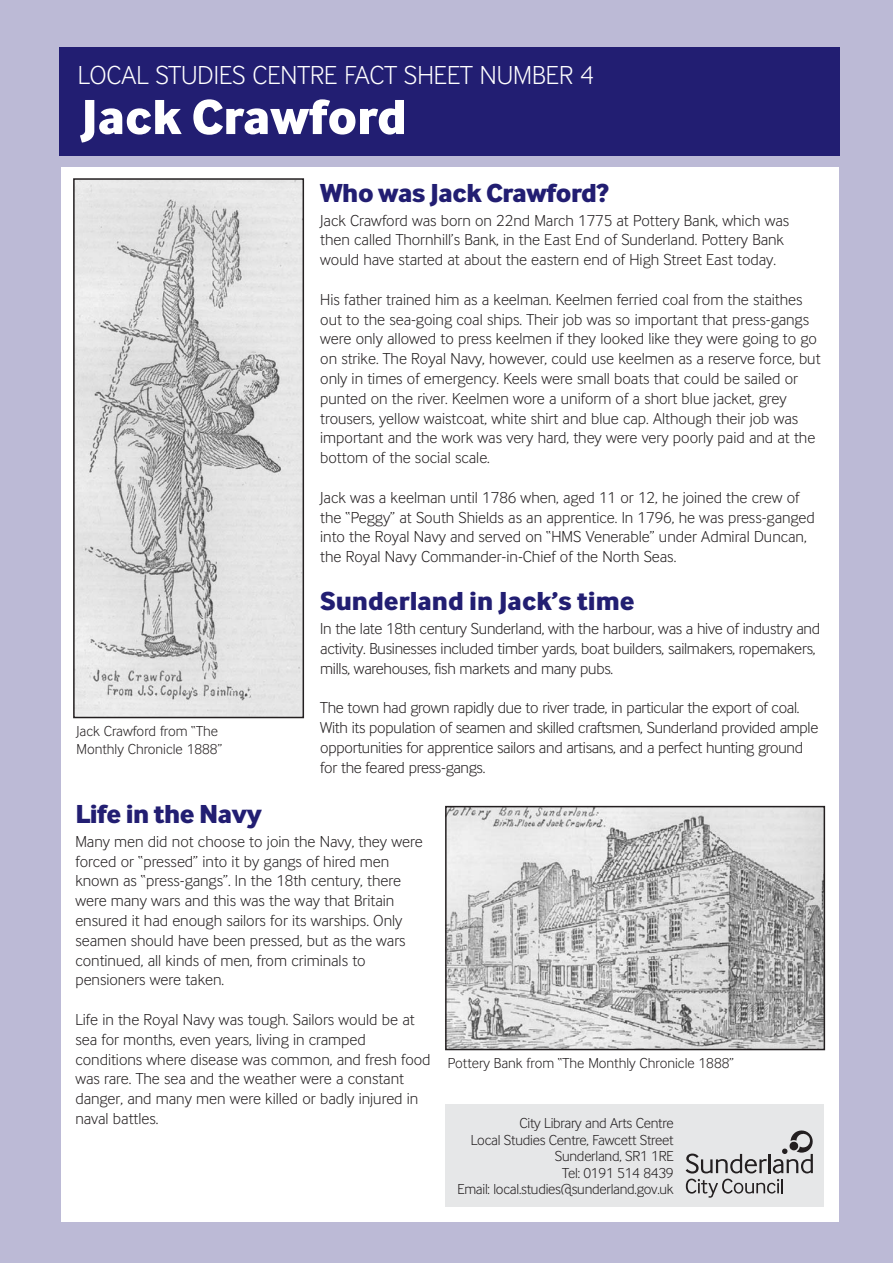
<style>
.page{position:relative;width:893px;height:1263px;background:#bcbad6}
.page>*{position:absolute;margin:0;border:0;box-sizing:border-box;transform-origin:0 0}
.t1{font:700 51px "Inter Face Da Ma Lt";color:#fff}
.t2{font:700 27px "Inter Face Da Ma Lt";letter-spacing:-.015em;color:#221e72}
.t3{font:27px "Inter Face Da Ma Lt";color:#fff}
.t4{font:16.5px/19.8px "Inter Face Da Ma Lt";color:#231f20}
.t5{font:15px/16.5px "Inter Face Da Ma Lt";letter-spacing:-.015em;color:#231f20}
</style>
<div class="page">
<div style="left:61px;top:168px;width:778px;height:1054px;background:#fff"></div>
<div style="left:445px;top:1103px;width:379px;height:103px;background:#e6e7e8"></div>
<div style="left:60px;top:47px;width:780px;height:109px;background:#221e72"></div>
<svg style="left:686px;top:1130px;width:127px;height:68px"></svg>
<img style="left:76px;top:181px;width:225px;height:534px">
<div style="left:73px;top:178px;width:231px;height:540px;border:2px solid #231f20"></div>
<img style="left:448px;top:809px;width:374px;height:238px">
<div style="left:445px;top:806px;width:380px;height:244px;border:2px solid #231f20"></div>
<h2 class="t3" style="left:78px;top:66px;width:518px">LOCAL STUDIES CENTRE FACT SHEET NUMBER 4</h2>
<h1 class="t1" style="left:81px;top:100px;width:327px">Jack Crawford</h1>
<p class="t5" style="left:77px;top:723px;width:147px;line-height:18px">Jack Crawford from “The<br>Monthly Chronicle 1888”</p>
<h2 class="t2" style="left:320px;top:184px;width:290px">Who was Jack Crawford?</h2>
<p class="t4" style="left:320px;top:212px;width:471px">Jack Crawford was born on 22nd March 1775 at Pottery Bank, which was then called Thornhill’s Bank, in the East End of Sunderland. Pottery Bank would have started at about the eastern end of High Street East today.</p>
<p class="t4" style="left:320px;top:291px;width:502px">His father trained him as a keelman. Keelmen ferried coal from the staithes out to the sea-going coal ships. Their job was so important that press-gangs were only allowed to press keelmen if they looked like they were going to go on strike. The Royal Navy, however, could use keelmen as a reserve force, but only in times of emergency. Keels were small boats that could be sailed or punted on the river. Keelmen wore a uniform of a short blue jacket, grey trousers, yellow waistcoat, white shirt and blue cap. Although their job was important and the work was very hard, they were very poorly paid and at the bottom of the social scale.</p>
<p class="t4" style="left:320px;top:489px;width:496px">Jack was a keelman until 1786 when, aged 11 or 12, he joined the crew of the “Peggy” at South Shields as an apprentice. In 1796, he was press-ganged into the Royal Navy and served on “HMS Venerable” under Admiral Duncan, the Royal Navy Commander-in-Chief of the North Seas.</p>
<h2 class="t2" style="left:320px;top:592px;width:316px">Sunderland in Jack’s time</h2>
<p class="t4" style="left:320px;top:620px;width:501px">In the late 18th century Sunderland, with the harbour, was a hive of industry and activity. Businesses included timber yards, boat builders, sailmakers, ropemakers, mills, warehouses, fish markets and many pubs.</p>
<p class="t4" style="left:320px;top:700px;width:500px">The town had grown rapidly due to river trade, in particular the export of coal.<br>With its population of seamen and skilled craftsmen, Sunderland provided ample opportunities for apprentice sailors and artisans, and a perfect hunting ground for the feared press-gangs.</p>
<h2 class="t2" style="left:75px;top:805px;width:188px">Life in the Navy</h2>
<p class="t4" style="left:75px;top:833px;width:349px">Many men did not choose to join the Navy, they were forced or “pressed” into it by gangs of hired men known as “press-gangs”. In the 18th century, there were many wars and this was the way that Britain ensured it had enough sailors for its warships. Only seamen should have been pressed, but as the wars continued, all kinds of men, from criminals to pensioners were taken.</p>
<p class="t4" style="left:75px;top:1011px;width:357px">Life in the Royal Navy was tough. Sailors would be at sea for months, even years, living in cramped conditions where disease was common, and fresh food was rare. The sea and the weather were a constant danger, and many men were killed or badly injured in naval battles.</p>
<p class="t5" style="left:448px;top:1056px;width:288px">Pottery Bank from “The Monthly Chronicle 1888”</p>
<p class="t5" style="left:457px;top:1116px;width:218px;text-align:right">City Library and Arts Centre<br>Local Studies Centre, Fawcett Street<br>Sunderland, SR1 1RE<br>Tel: 0191 514 8439<br>Email: local.studies@sunderland.gov.uk</p>
</div>
